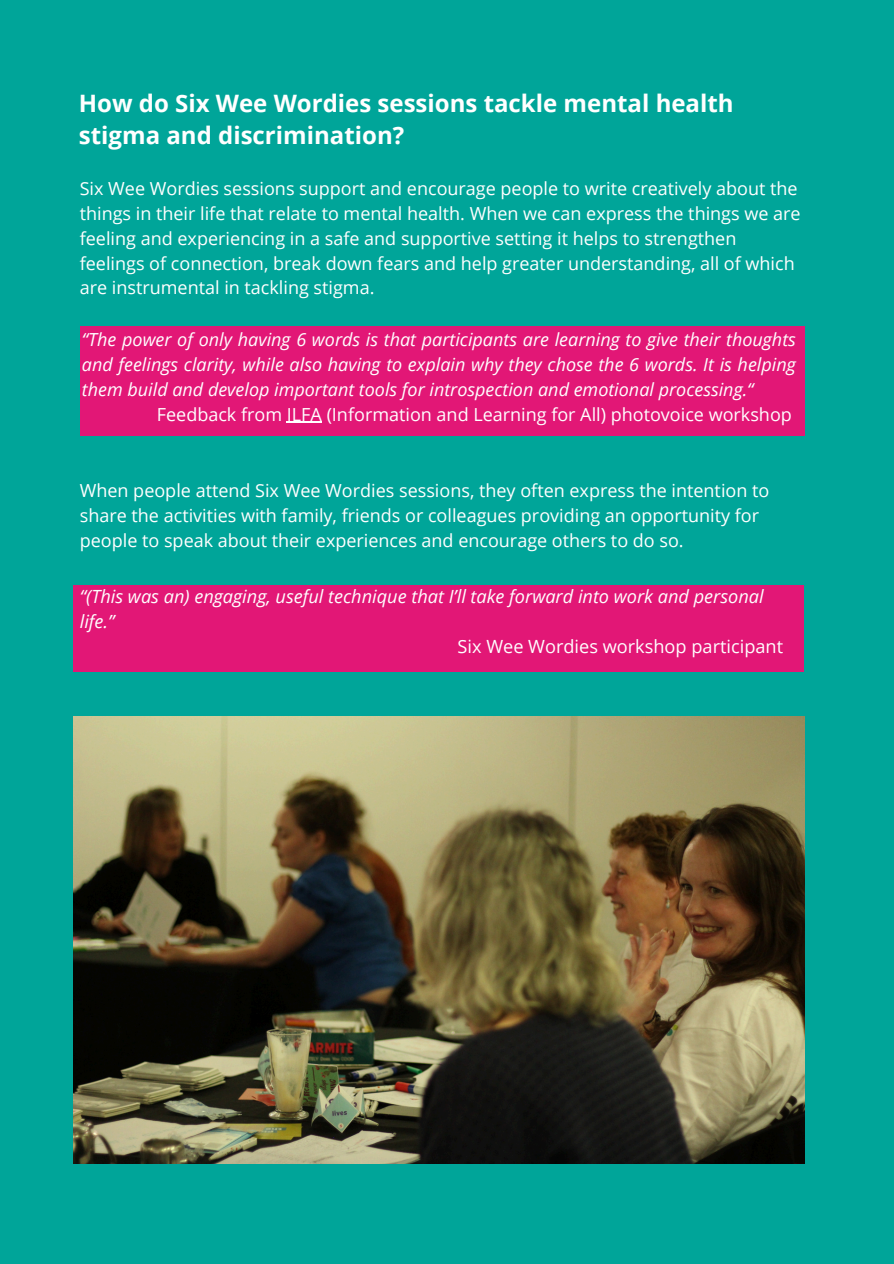
<style>
.page{position:relative;width:894px;height:1264px;background:#fff}
.page>*{position:absolute;margin:0;border:0;box-sizing:border-box;transform-origin:0 0}
.t1{font:700 24px/32.7px "Open Sans";color:#fff}
.t2{font:italic 18.15px/25px "Open Sans";color:#fff}
.t3{font:18.15px "Open Sans";color:#fff}
.t4{font:18px/24.8px "Open Sans";color:#fff}
.t5{font:italic 18px/24.8px "Open Sans";color:#fff;text-align:justify}
</style>
<div class="page">
<div style="left:0;top:0;width:893px;height:1263px;background:#00a599"></div>
<div style="left:80px;top:326px;width:724px;height:110px;background:#e21776"></div>
<div style="left:74px;top:585px;width:730px;height:87px;background:#e21776"></div>
<img style="left:74px;top:716px;width:730px;height:447px">
<hr style="left:287px;top:421px;width:35px;height:2px;background:#fff">
<p class="t1" style="left:79px;top:86px;width:656px">How do Six Wee Wordies sessions tackle mental health stigma and discrimination?</p>
<p class="t4" style="left:80px;top:176px;width:722px">Six Wee Wordies sessions support and encourage people to write creatively about the things in their life that relate to mental health. When we can express the things we are feeling and experiencing in a safe and supportive setting it helps to strengthen feelings of connection, break down fears and help greater understanding, all of which are instrumental in tackling stigma.</p>
<p class="t5" style="left:82px;top:327px;width:715px">“The power of only having 6 words is that participants are learning to give their thoughts and feelings clarity, while also having to explain why they chose the 6 words. It is helping them build and develop important tools for introspection and emotional processing.“</p>
<p class="t4" style="left:157px;top:401px;width:636px">Feedback from ILFA (Information and Learning for All) photovoice workshop</p>
<p class="t4" style="left:80px;top:477px;width:691px">When people attend Six Wee Wordies sessions, they often express the intention to share the activities with family, friends or colleagues providing an opportunity for people to speak about their experiences and encourage others to do so.</p>
<p class="t2" style="left:80px;top:583px;width:685px">“(This was an) engaging, useful technique that I’ll take forward into work and personal life.”</p>
<p class="t3" style="left:457px;top:633px;width:327px">Six Wee Wordies workshop participant</p>
</div>
